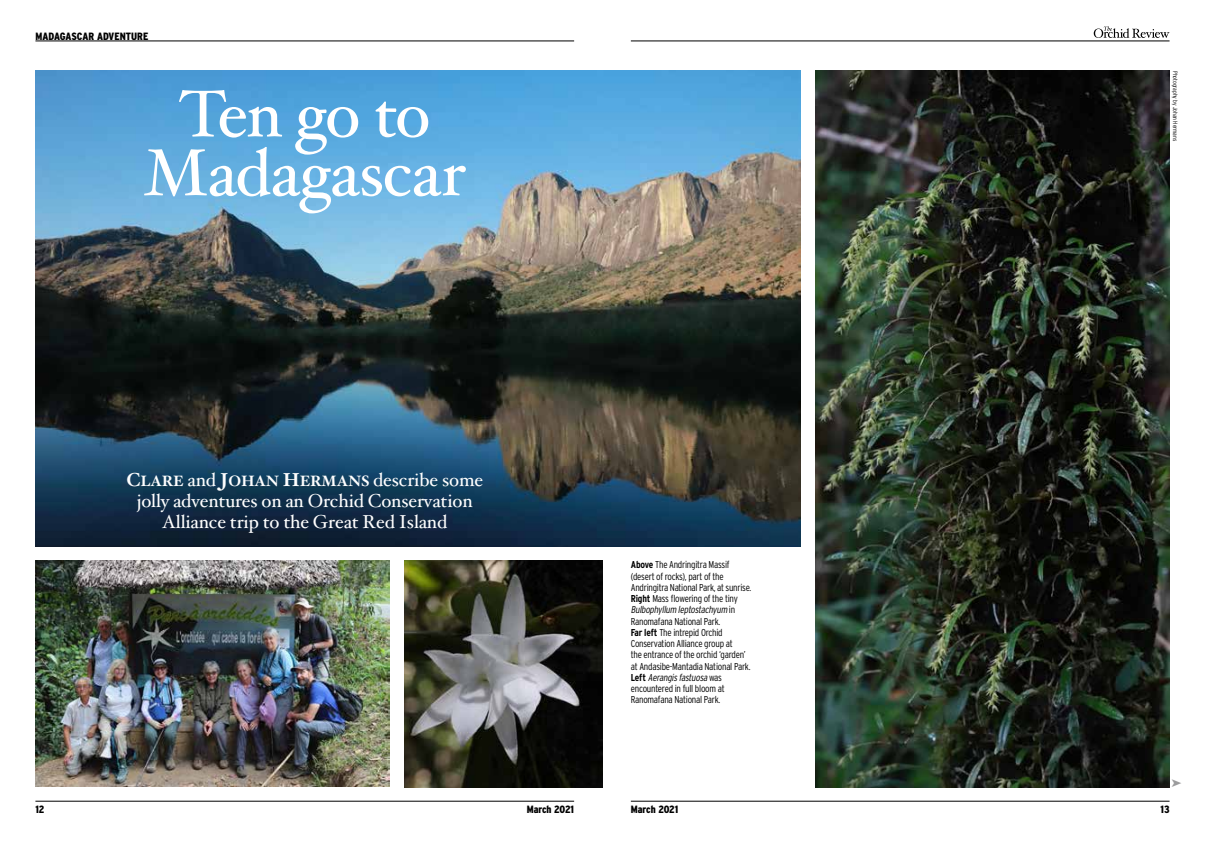
<style>
.page{position:relative;width:1205px;height:851px;background:#fff}
.page>*{position:absolute;margin:0;border:0;box-sizing:border-box;transform-origin:0 0}
.t1{font:66.25px/58.8px "Hoefler Text";letter-spacing:-.025em;color:#fff;text-align:center}
.t2{font:18.75px/21.2px "Hoefler Text";letter-spacing:-.005em;color:#fff;text-align:center}
.t3{font:900 condensed 10.5px "Interstate";color:#000}
.t4{font:300 condensed 10px/11.2px "Interstate";letter-spacing:-.025em;color:#000}
.t5{font:300 condensed 6.25px "Interstate";letter-spacing:-.005em;color:#000}
.s1{font-family:"Hoefler Text Bold SC800"}
.s2{font-family:"Hoefler Text Bold SC800";font-size:15px}
.s3{font-weight:700}
.s4{font-style:italic}
</style>
<div class="page">
<img style="left:815px;top:71px;width:354px;height:716px">
<img style="left:35px;top:71px;width:766px;height:475px">
<img style="left:404px;top:560px;width:198px;height:227px">
<img style="left:35px;top:560px;width:355px;height:226px">
<hr style="left:35px;top:41px;width:539px;height:1px;background:#000">
<hr style="left:631px;top:41px;width:538px;height:1px;background:#000">
<hr style="left:631px;top:800px;width:538px;height:1px;background:#000">
<hr style="left:35px;top:800px;width:539px;height:1px;background:#000">
<svg style="left:1093px;top:26px;width:76px;height:12px"></svg>
<p class="t3" style="left:35px;top:30px;width:114px">MADAGASCAR ADVENTURE</p>
<h1 class="t1" style="left:144px;top:87px;width:324px">Ten go to<br>Madagascar</h1>
<h2 class="t2" style="left:126px;top:469px;width:358px"><span class="s1">C</span><span class="s2">LARE</span> and <span class="s1">J</span><span class="s2">OHAN</span> <span class="s1">H</span><span class="s2">ERMANS</span> describe some jolly adventures on an Orchid Conservation<br>Alliance trip to the Great Red Island</h2>
<p class="t4" style="left:631px;top:559px;width:122px"><span class="s3">Above</span> The Andringitra Massif (desert of rocks), part of the<br>Andringitra National Park, at sunrise.<br><span class="s3">Right</span> Mass flowering of the tiny<br><span class="s4">Bulbophyllum leptostachyum</span> i n<br>Ranomafana National Park.<br><span class="s3">Far left</span> The intrepid Orchid<br>Conservation Alliance group at<br>the entrance of the orchid ‘garden’ at Andasibe-Mantadia National Park.<br><span class="s3">L e f t</span> <span class="s4">Aerangisfastuosa</span>w a s encountered in full bloom at<br>Ranomafana National Park.</p>
<p class="t5" style="left:1179px;top:71px;width:72px;rotate:90deg">Photography by Johan Hermans</p>
<p class="t3" style="left:35px;top:803px;width:11px">12</p>
<p class="t3" style="left:527px;top:803px;width:49px">March 2021</p>
<p class="t3" style="left:631px;top:803px;width:49px">March 2021</p>
<p class="t3" style="left:1160px;top:803px;width:11px">13</p>
</div>
